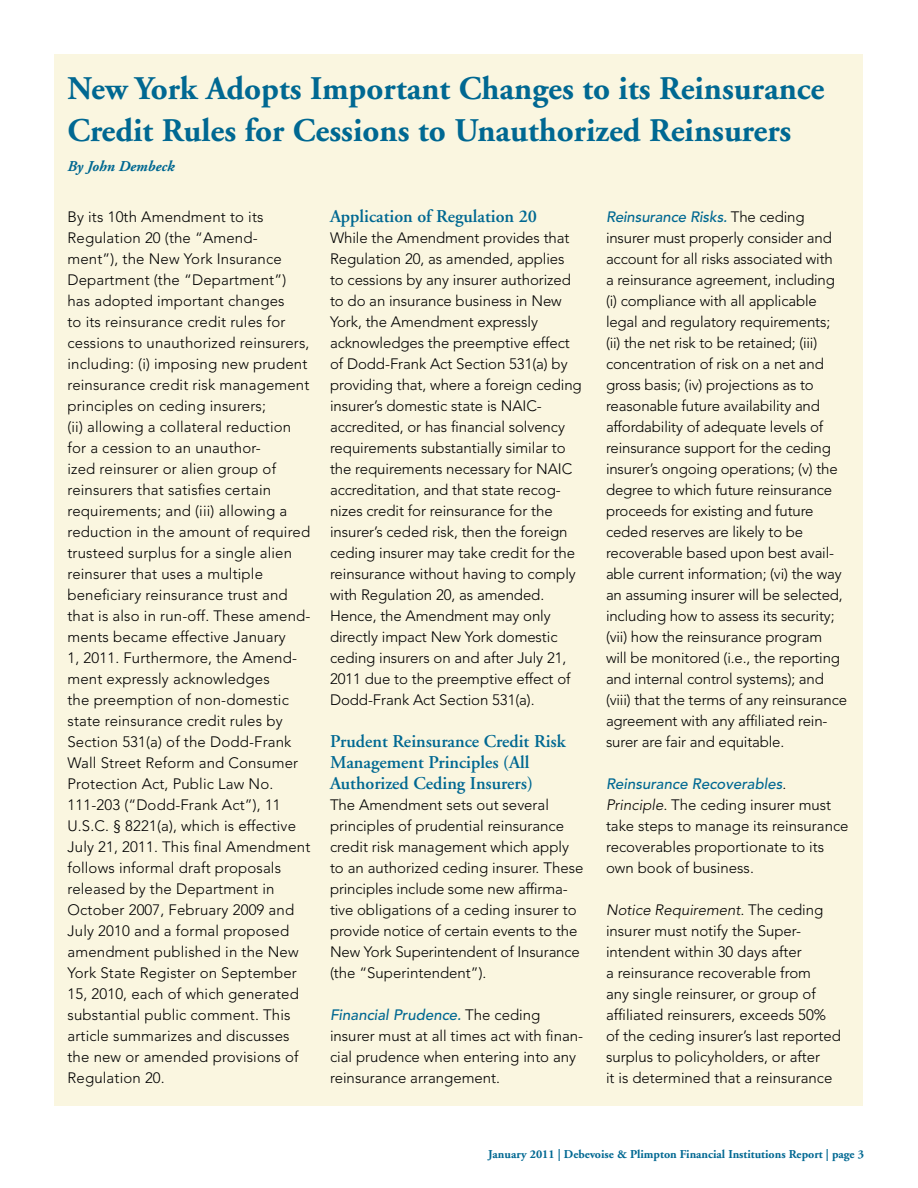
<style>
.page{position:relative;width:918px;height:1188px;background:#fff}
.page>*{position:absolute;margin:0;border:0;box-sizing:border-box;transform-origin:0 0}
.t1{font:700 33px/42px "Adobe Garamond";color:#006892}
.t2{font:600 18px/21px "Adobe Garamond";color:#006892}
.t3{font:300 15px/21px "Avenir";color:#000}
.t4{font:italic 700 15px "Adobe Garamond";color:#006892}
.t5{font:700 12px "Adobe Garamond";color:#006892}
.s1{font-weight:500;font-style:italic;color:#006892}
.s2{font-style:italic}
</style>
<div class="page">
<div style="left:55px;top:55px;width:808px;height:1051px;background:#faf6e0"></div>
<h1 class="t1" style="left:68px;top:68px;width:758px">New York Adopts Important Changes to its Reinsurance<br>Credit Rules for Cessions to Unauthorized Reinsurers</h1>
<p class="t4" style="left:68px;top:158px;width:109px">By John Dembeck</p>
<p class="t3" style="left:606px;top:206px;width:243px"><span class="s1">Reinsurance Risks.</span> The ceding insurer must properly consider and account for all risks associated with<br>a reinsurance agreement, including (i) compliance with all applicable legal and regulatory requirements; (ii) the net risk to be retained; (iii) concentration of risk on a net and gross basis; (iv) projections as to reasonable future availability and affordability of adequate levels of reinsurance support for the ceding insurer’s ongoing operations; (v) the degree to which future reinsurance proceeds for existing and future ceded reserves are likely to be recoverable based upon best avail&shy;able current information; (vi) the way an assuming insurer will be selected, including how to assess its security; (vii) how the reinsurance program<br>will be monitored (i.e., the reporting and internal control systems); and (viii) that the terms of any reinsurance agreement with any affiliated rein&shy;surer are fair and equitable.</p>
<p class="t3" style="left:606px;top:773px;width:244px"><span class="s1">Reinsurance Recoverables</span>.<br><span class="s2">Principle.</span> The ceding insurer must take steps to manage its reinsurance recoverables proportionate to its own book of business.</p>
<p class="t3" style="left:606px;top:899px;width:237px"><span class="s2">Notice Requirement.</span> The ceding insurer must notify the Super&shy;intendent within 30 days after<br>a reinsurance recoverable from<br>any single reinsurer, or group of affiliated reinsurers, exceeds 50% of the ceding insurer’s last reported surplus to policyholders, or after<br>it is determined that a reinsurance</p>
<p class="t2" style="left:330px;top:206px;width:209px">Application of Regulation 20</p>
<p class="t3" style="left:330px;top:227px;width:253px">While the Amendment provides that Regulation 20, as amended, applies to cessions by any insurer authorized to do an insurance business in New York, the Amendment expressly acknowledges the preemptive effect of Dodd-Frank Act Section 531(a) by providing that, where a foreign ceding insurer’s domestic state is NAIC&shy;accredited, or has financial solvency requirements substantially similar to the requirements necessary for NAIC accreditation, and that state recog&shy;nizes credit for reinsurance for the insurer’s ceded risk, then the foreign ceding insurer may take credit for the reinsurance without having to comply with Regulation 20, as amended.<br>Hence, the Amendment may only directly impact New York domestic ceding insurers on and after July 21, 2011 due to the preemptive effect of Dodd-Frank Act Section 531(a).</p>
<p class="t2" style="left:330px;top:731px;width:237px">Prudent Reinsurance Credit Risk<br>Management Principles (All<br>Authorized Ceding Insurers)</p>
<p class="t3" style="left:330px;top:794px;width:255px">The Amendment sets out several principles of prudential reinsurance credit risk management which apply to an authorized ceding insurer. These principles include some new affirma&shy;tive obligations of a ceding insurer to provide notice of certain events to the New York Superintendent of Insurance (the “Superintendent”).</p>
<p class="t3" style="left:330px;top:1004px;width:255px"><span class="s1">Financial Prudence.</span> The ceding insurer must at all times act with finan&shy;cial prudence when entering into any reinsurance arrangement.</p>
<p class="t3" style="left:68px;top:206px;width:245px">By its 10th Amendment to its<br>Regulation 20 (the “Amend&shy;ment”), the New York Insurance<br>Department (the “Department”) has adopted important changes<br>to its reinsurance credit rules for cessions to unauthorized reinsurers, including: (i) imposing new prudent reinsurance credit risk management principles on ceding insurers;<br>(ii) allowing a collateral reduction for a cession to an unauthor-<br>ized reinsurer or alien group of reinsurers that satisfies certain requirements; and (iii) allowing a reduction in the amount of required trusteed surplus for a single alien reinsurer that uses a multiple beneficiary reinsurance trust and that is also in run-off. These amend&shy;ments became effective January<br>1, 2011. Furthermore, the Amend&shy;ment expressly acknowledges<br>the preemption of non-domestic state reinsurance credit rules by<br>Section 531(a) of the Dodd-Frank<br>Wall Street Reform and Consumer<br>Protection Act, Public Law No.<br>111-203 (“Dodd-Frank Act”), 11<br>U.S.C. § 8221(a), which is effective<br>July 21, 2011. This final Amendment follows informal draft proposals released by the Department in<br>October 2007, February 2009 and<br>July 2010 and a formal proposed amendment published in the New<br>York State Register on September<br>15, 2010, each of which generated substantial public comment. This article summarizes and discusses the new or amended provisions of<br>Regulation 20.</p>
<p class="t5" style="left:488px;top:1148px;width:377px">January 2011 | Debevoise &amp; Plimpton Financial Institutions Report | page 3</p>
</div>
